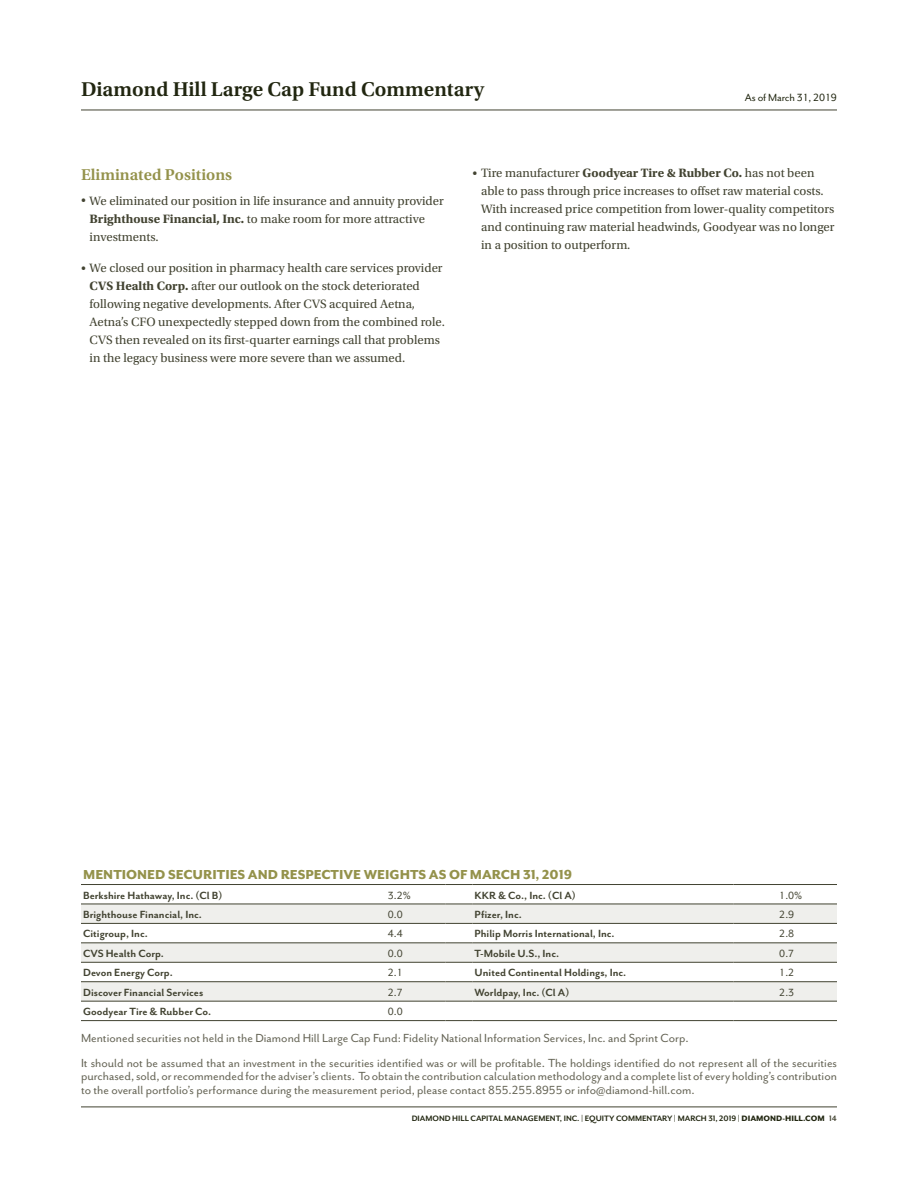
<style>
.page{position:relative;width:918px;height:1188px;background:#fff}
.page>*{position:absolute;margin:0;border:0;box-sizing:border-box;transform-origin:0 0}
._1A_Head_U_14_15__ru{font:600 21px "Utopia Std";color:#212610}
._1B_Head_PMS_U_11_14{font:600 16.5px "Utopia Std";color:#94924b}
._5A_Table_Head_Eaves{font:800 15px "Mr Eaves San OT";color:#94924b}
._8A_Disclosure_E_9_9{font:13.5px/13.5px "Mr Eaves San OT";color:#646354;text-align:justify}
.t1{font:12.75px/18px "Utopia Std";color:#424331}
._6E_Performers_Row{font:700 12px "Mr Eaves San OT";color:#424331}
._6E_Performers_Row-2{font:12px "Mr Eaves San OT";color:#424331}
.t2{font:12px "Mr Eaves San OT";letter-spacing:-.01em;color:#212610}
.t3{font:700 9px "Mr Eaves San OT";color:#212610}
.s1{font-size:12px}
.s2{font-weight:700}
.s3{font-weight:800}
.s4{color:#424331}
</style>
<div class="page">
<svg style="left:81px;top:109px;width:756px;height:1px"></svg>
<hr style="left:81px;top:110px;width:756px;height:1px;background:#424331">
<svg style="left:81px;top:905px;width:756px;height:96px;fill:#efefec"></svg>
<hr style="left:81px;top:943px;width:261px;height:1px;background:#424331">
<hr style="left:342px;top:943px;width:104px;height:1px;background:#424331">
<svg style="left:446px;top:943px;width:26px;height:1px"></svg>
<hr style="left:472px;top:884px;width:262px;height:1px;background:#424331">
<hr style="left:734px;top:884px;width:103px;height:1px;background:#424331">
<hr style="left:472px;top:904px;width:262px;height:1px;background:#424331">
<hr style="left:734px;top:904px;width:103px;height:1px;background:#424331">
<hr style="left:472px;top:923px;width:262px;height:1px;background:#424331">
<hr style="left:734px;top:923px;width:103px;height:1px;background:#424331">
<hr style="left:472px;top:943px;width:262px;height:1px;background:#424331">
<hr style="left:734px;top:943px;width:103px;height:1px;background:#424331">
<hr style="left:81px;top:962px;width:261px;height:1px;background:#424331">
<hr style="left:342px;top:962px;width:104px;height:1px;background:#424331">
<svg style="left:446px;top:962px;width:26px;height:1px"></svg>
<hr style="left:472px;top:962px;width:262px;height:1px;background:#424331">
<hr style="left:734px;top:962px;width:103px;height:1px;background:#424331">
<hr style="left:81px;top:981px;width:261px;height:1px;background:#424331">
<hr style="left:342px;top:981px;width:104px;height:1px;background:#424331">
<svg style="left:446px;top:981px;width:26px;height:1px"></svg>
<hr style="left:472px;top:981px;width:262px;height:1px;background:#424331">
<hr style="left:734px;top:981px;width:103px;height:1px;background:#424331">
<hr style="left:81px;top:1001px;width:261px;height:1px;background:#424331">
<hr style="left:342px;top:1001px;width:104px;height:1px;background:#424331">
<svg style="left:446px;top:1001px;width:26px;height:1px"></svg>
<hr style="left:472px;top:1001px;width:262px;height:1px;background:#424331">
<hr style="left:734px;top:1001px;width:103px;height:1px;background:#424331">
<hr style="left:81px;top:1020px;width:261px;height:1px;background:#424331">
<hr style="left:342px;top:1020px;width:104px;height:1px;background:#424331">
<svg style="left:446px;top:1020px;width:26px;height:1px"></svg>
<hr style="left:472px;top:1020px;width:262px;height:1px;background:#424331">
<hr style="left:734px;top:1020px;width:103px;height:1px;background:#424331">
<hr style="left:81px;top:904px;width:261px;height:1px;background:#424331">
<hr style="left:342px;top:904px;width:104px;height:1px;background:#424331">
<svg style="left:446px;top:904px;width:26px;height:1px"></svg>
<hr style="left:81px;top:923px;width:261px;height:1px;background:#424331">
<hr style="left:342px;top:923px;width:104px;height:1px;background:#424331">
<svg style="left:446px;top:923px;width:26px;height:1px"></svg>
<hr style="left:81px;top:884px;width:261px;height:1px;background:#424331">
<hr style="left:342px;top:884px;width:104px;height:1px;background:#424331">
<svg style="left:446px;top:884px;width:26px;height:1px"></svg>
<hr style="left:81px;top:1107px;width:756px;height:1px;background:#424331">
<p class="_1A_Head_U_14_15__ru" style="left:81px;top:78px;width:405px">Diamond Hill Large Cap Fund Commentary</p>
<p class="t2" style="left:745px;top:91px;width:94px">As of March 31, 2019</p>
<p class="_1B_Head_PMS_U_11_14" style="left:81px;top:165px;width:153px">Eliminated Positions</p>
<p class="t1" style="left:90px;top:192px;width:356px;text-indent:-9px"><span class="s1">•</span> We eliminated our position in life insurance and annuity provider<br><span class="s2">Brighthouse Financial, Inc.</span> to make room for more attractive investments.</p>
<p class="t1" style="left:90px;top:259px;width:357px;text-indent:-9px"><span class="s1">•</span> We closed our position in pharmacy health care services provider <span class="s2">CVS Health Corp.</span> after our outlook on the stock deteriorated following negative developments. After CVS acquired Aetna, Aetna’s CFO unexpectedly stepped down from the combined role.<br>CVS then revealed on its first-quarter earnings call that problems in the legacy business were more severe than we assumed.</p>
<p class="t1" style="left:481px;top:165px;width:355px;text-indent:-9px"><span class="s1">•</span> Tire manufacturer <span class="s2">Goodyear Tire &amp; Rubber Co.</span> has not been able to pass through price increases to offset raw material costs.<br>With increased price competition from lower-quality competitors and continuing raw material headwinds, Goodyear was no longer in a position to outperform.</p>
<p class="_5A_Table_Head_Eaves" style="left:83px;top:867px;width:491px">MENTIONED SECURITIES AND RESPECTIVE WEIGHTS AS OF MARCH 31, 2019</p>
<p class="_6E_Performers_Row" style="left:83px;top:888px;width:141px">Berkshire Hathaway, Inc. (Cl B)</p>
<p class="_6E_Performers_Row-2" style="left:388px;top:888px;width:24px">3.2%</p>
<p class="_6E_Performers_Row" style="left:475px;top:888px;width:103px">KKR &amp; Co., Inc. (Cl A)</p>
<p class="_6E_Performers_Row-2" style="left:779px;top:888px;width:24px">1.0%</p>
<p class="_6E_Performers_Row" style="left:83px;top:908px;width:120px">Brighthouse Financial, Inc.</p>
<p class="_6E_Performers_Row-2" style="left:388px;top:908px;width:16px">0.0</p>
<p class="_6E_Performers_Row" style="left:475px;top:908px;width:49px">Pfizer, Inc.</p>
<p class="_6E_Performers_Row-2" style="left:779px;top:908px;width:16px">2.9</p>
<p class="_6E_Performers_Row" style="left:83px;top:927px;width:66px">Citigroup, Inc.</p>
<p class="_6E_Performers_Row-2" style="left:388px;top:927px;width:16px">4.4</p>
<p class="_6E_Performers_Row" style="left:475px;top:927px;width:141px">Philip Morris International, Inc.</p>
<p class="_6E_Performers_Row-2" style="left:779px;top:927px;width:16px">2.8</p>
<p class="_6E_Performers_Row" style="left:83px;top:947px;width:82px">CVS Health Corp.</p>
<p class="_6E_Performers_Row-2" style="left:388px;top:947px;width:16px">0.0</p>
<p class="_6E_Performers_Row" style="left:475px;top:947px;width:86px">T-Mobile U.S., Inc.</p>
<p class="_6E_Performers_Row-2" style="left:779px;top:947px;width:16px">0.7</p>
<p class="_6E_Performers_Row" style="left:83px;top:966px;width:91px">Devon Energy Corp.</p>
<p class="_6E_Performers_Row-2" style="left:388px;top:966px;width:16px">2.1</p>
<p class="_6E_Performers_Row" style="left:475px;top:966px;width:153px">United Continental Holdings, Inc.</p>
<p class="_6E_Performers_Row-2" style="left:779px;top:966px;width:16px">1.2</p>
<p class="_6E_Performers_Row" style="left:83px;top:986px;width:122px">Discover Financial Services</p>
<p class="_6E_Performers_Row-2" style="left:388px;top:986px;width:16px">2.7</p>
<p class="_6E_Performers_Row" style="left:475px;top:986px;width:96px">Worldpay, Inc. (Cl A)</p>
<p class="_6E_Performers_Row-2" style="left:779px;top:986px;width:16px">2.3</p>
<p class="_6E_Performers_Row" style="left:83px;top:1005px;width:130px">Goodyear Tire &amp; Rubber Co.</p>
<p class="_6E_Performers_Row-2" style="left:388px;top:1005px;width:16px">0.0</p>
<p class="_8A_Disclosure_E_9_9" style="left:81px;top:1031px;width:609px">Mentioned securities not held in the Diamond Hill Large Cap Fund: Fidelity National Information Services, Inc. and Sprint Corp.</p>
<p class="_8A_Disclosure_E_9_9" style="left:81px;top:1056px;width:758px">It should not be assumed that an investment in the securities identified was or will be profitable. The holdings identified do not represent all of the securities purchased, sold, or recommended for the adviser’s clients. To obtain the contribution calculation methodology and a complete list of every holding’s contribution to the overall portfolio’s performance during the measurement period, please contact 855.255.8955 or info@diamond-hill.com.</p>
<p class="t3" style="left:412px;top:1113px;width:427px">DIAMOND HILL CAPITAL MANAGEMENT, INC. | EQUITY COMMENTARY | MARCH 31, 2019 | <span class="s3">DIAMOND-HILL.COM</span> <span class="s4">14</span></p>
</div>
